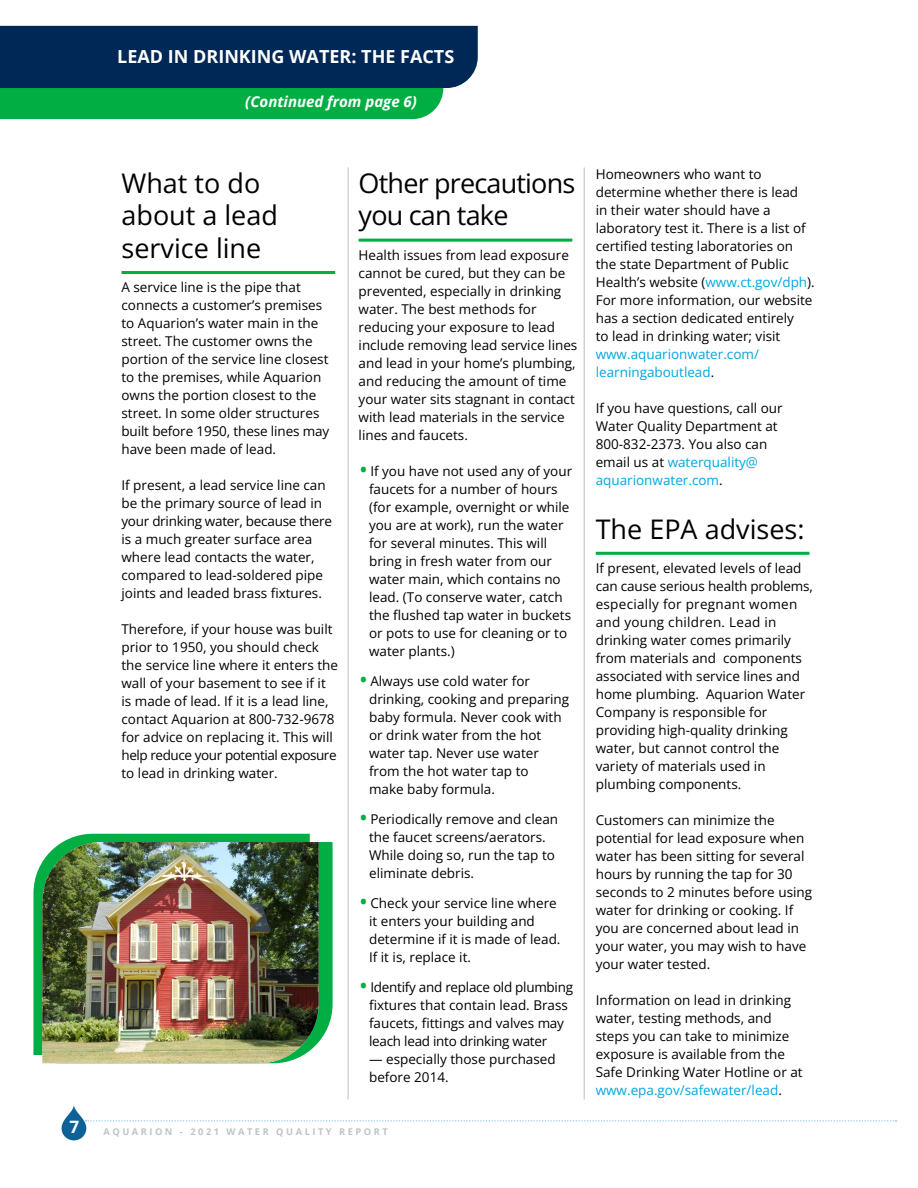
<style>
.page{position:relative;width:918px;height:1188px;background:#fff}
.page>*{position:absolute;margin:0;border:0;box-sizing:border-box;transform-origin:0 0}
.t1{font:27px/32.4px "Open Sans";color:#000}
.t2{font:27px/32.4px "Open Sans";letter-spacing:-.03em;color:#000}
.t3{font:700 18px "Open Sans";color:#fff}
.t4{font:700 17.1px "Open Sans";color:#fff}
.t5{font:italic 700 15px "Open Sans";color:#fff}
.t6{font:13.5px/18px "Open Sans";color:#000}
.t7{font:13.5px/18px "Open Sans";letter-spacing:-.02em;color:#000}
.t8{font:13.5px/18px "Open Sans";color:#00a7e1}
.t9{font:700 9.3px "Open Sans";letter-spacing:.27em;color:#bfc3c9}
.s1{font-weight:700;font-size:18px;color:#00ae43}
.s2{color:#00a7e1}
.s3{color:#000}
</style>
<div class="page">
<img style="left:61px;top:1105px;width:28px;height:35px">
<svg style="left:85px;top:1120px;width:811px;height:1px"></svg>
<hr style="left:122px;top:271px;width:213px;height:3px;background:#00ae43">
<hr style="left:359px;top:239px;width:213px;height:3px;background:#00ae43">
<hr style="left:596px;top:552px;width:213px;height:3px;background:#00ae43">
<svg style="left:0;top:26px;width:478px;height:93px;background:#085855"></svg>
<svg style="left:319px;top:842px;width:14px;height:200px;background:#16b553"></svg>
<svg style="left:33px;top:834px;width:277px;height:221px;background:#29bb61"></svg>
<img style="left:42px;top:842px;width:277px;height:221px">
<hr style="left:348px;top:167px;width:1px;height:932px;background:#bcbec0">
<hr style="left:584px;top:167px;width:1px;height:932px;background:#bcbec0">
<h2 class="t3" style="left:117px;top:43px;width:339px">LEAD IN DRINKING WATER: THE FACTS</h2>
<p class="t5" style="left:245px;top:91px;width:173px">(Continued from page 6)</p>
<h1 class="t1" style="left:122px;top:166px;width:158px">What to do about a lead service line</h1>
<p class="t6" style="left:122px;top:278px;width:209px">A service line is the pipe that connects a customer’s premises to Aquarion’s water main in the street. The customer owns the portion of the service line closest to the premises, while Aquarion owns the portion closest to the street. In some older structures built before 1950, these lines may have been made of lead.</p>
<p class="t6" style="left:122px;top:476px;width:212px">If present, a lead service line can be the primary source of lead in your drinking water, because there is a much greater surface area where lead contacts the water, compared to lead-soldered pipe joints and leaded brass fixtures.</p>
<p class="t6" style="left:122px;top:620px;width:218px">Therefore, if your house was built prior to 1950, you should check the service line where it enters the wall of your basement to see if it is made of lead. If it is a lead line, contact Aquarion at 800-732-9678 for advice on replacing it. This will help reduce your potential exposure to lead in drinking water.</p>
<h1 class="t2" style="left:359px;top:166px;width:218px">Other precautions you can take</h1>
<p class="t6" style="left:359px;top:245px;width:220px">Health issues from lead exposure cannot be cured, but they can be prevented, especially in drinking water. The best methods for reducing your exposure to lead include removing lead service lines and lead in your home’s plumbing, and reducing the amount of time your water sits stagnant in contact with lead materials in the service lines and faucets.</p>
<p class="t6" style="left:369px;top:461px;width:205px;text-indent:-9px"><span class="s1">•</span> If you have not used any of your faucets for a number of hours (for example, overnight or while you are at work), run the water for several minutes. This will bring in fresh water from our water main, which contains no lead. (To conserve water, catch the flushed tap water in buckets or pots to use for cleaning or to water plants.)</p>
<p class="t6" style="left:369px;top:671px;width:202px;text-indent:-9px"><span class="s1">•</span> Always use cold water for drinking, cooking and preparing baby formula. Never cook with or drink water from the hot water tap. Never use water from the hot water tap to<br>make baby formula.</p>
<p class="t6" style="left:369px;top:809px;width:191px;text-indent:-9px"><span class="s1">•</span> Periodically remove and clean the faucet screens/aerators.<br>While doing so, run the tap to eliminate debris.</p>
<p class="t6" style="left:369px;top:893px;width:193px;text-indent:-9px"><span class="s1">•</span> Check your service line where it enters your building and determine if it is made of lead.<br>If it is, replace it.</p>
<p class="t7" style="left:369px;top:977px;width:205px;text-indent:-9px"><span class="s1">•</span> Identify and replace old plumbing fixtures that contain lead. Brass faucets, fittings and valves may leach lead into drinking water</p>
<p class="t6" style="left:369px;top:1049px;width:188px">— especially those purchased before 2014.</p>
<p class="t4" style="left:69px;top:1115px;width:11px">7</p>
<p class="t9" style="left:104px;top:1125px;width:286px">AQUARION - 2021 WATER QUALITY REPORT</p>
<p class="t6" style="left:596px;top:164px;width:221px">Homeowners who want to determine whether there is lead<br>in their water should have a laboratory test it. There is a list of certified testing laboratories on the state Department of Public<br>Health’s website (<span class="s2">www.ct.gov/dph</span>).<br>For more information, our website has a section dedicated entirely<br>to lead in drinking water; visit</p>
<p class="t8" style="left:596px;top:344px;width:165px">www.aquarionwater.com/ learningaboutlead<span class="s3">.</span></p>
<p class="t6" style="left:596px;top:398px;width:188px">If you have questions, call our<br>Water Quality Department at<br>800-832-2373. You also can email us at <span class="s2">waterquality@ aquarionwater.com</span>.</p>
<h1 class="t1" style="left:596px;top:512px;width:210px">The EPA advises:</h1>
<p class="t6" style="left:596px;top:559px;width:219px">If present, elevated levels of lead can cause serious health problems, especially for pregnant women and young children. Lead in drinking water comes primarily from materials and components associated with service lines and home plumbing. Aquarion Water<br>Company is responsible for providing high-quality drinking water, but cannot control the variety of materials used in plumbing components.</p>
<p class="t6" style="left:596px;top:811px;width:218px">Customers can minimize the potential for lead exposure when water has been sitting for several hours by running the tap for 30 seconds to 2 minutes before using water for drinking or cooking. If you are concerned about lead in your water, you may wish to have your water tested.</p>
<p class="t6" style="left:596px;top:990px;width:209px">Information on lead in drinking water, testing methods, and steps you can take to minimize exposure is available from the<br>Safe Drinking Water Hotline or at <span class="s2">www.epa.gov/safewater/lead</span>.</p>
</div>
